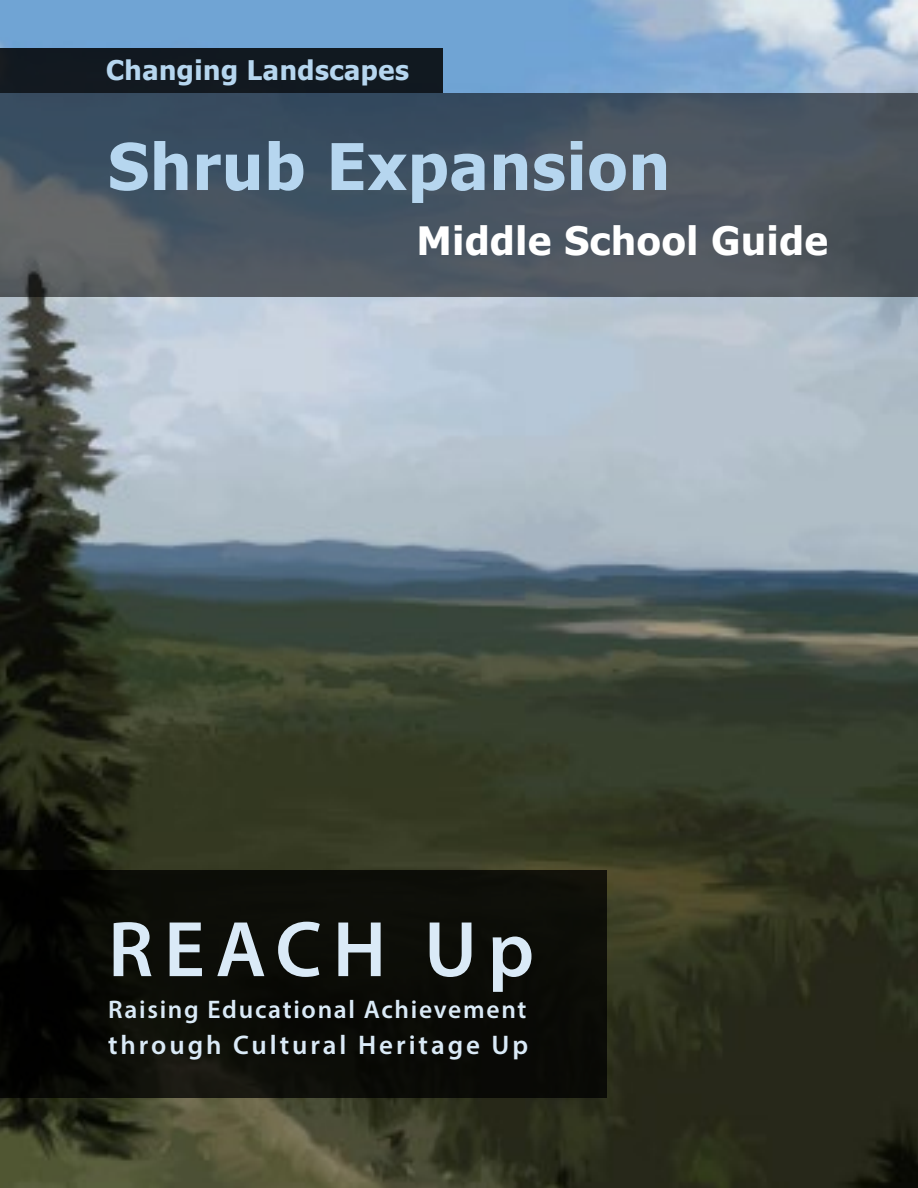
<style>
.page{position:relative;width:918px;height:1188px;background:#fff}
.page>*{position:absolute;margin:0;border:0;box-sizing:border-box;transform-origin:0 0}
.t1{font:600 79.5px "Myriad Pro";letter-spacing:.135em;color:#daeaf7}
.t2{font:700 64.5px "Tahoma";letter-spacing:.02em;color:#b6d6ef}
.t3{font:700 39px "Tahoma";letter-spacing:.02em;color:#fff}
.t4{font:600 27px "Myriad Pro";letter-spacing:.11em;color:#daeaf7}
.t5{font:700 27px "Tahoma";letter-spacing:.02em;color:#b6d6ef}
.t6{font:600 25.5px "Myriad Pro";letter-spacing:.065em;color:#daeaf7}
</style>
<div class="page">
<img style="left:0;top:0;width:918px;height:1188px">
<svg style="left:0;top:93px;width:918px;height:204px;background:#485460"></svg>
<div style="left:0;top:870px;width:607px;height:228px;background:#0c0d07"></div>
<div style="left:0;top:49px;width:443px;height:44px;background:#111920"></div>
<p class="t5" style="left:106px;top:51px;width:304px">Changing Landscapes</p>
<h2 class="t2" style="left:108px;top:121px;width:563px">Shrub Expansion</h2>
<h3 class="t3" style="left:417px;top:214px;width:413px">Middle School Guide</h3>
<h1 class="t1" style="left:108px;top:899px;width:428px">REACH Up</h1>
<p class="t6" style="left:108px;top:993px;width:420px">Raising Educational Achievement</p>
<p class="t4" style="left:108px;top:1028px;width:422px">through Cultural Heritage Up</p>
</div>
